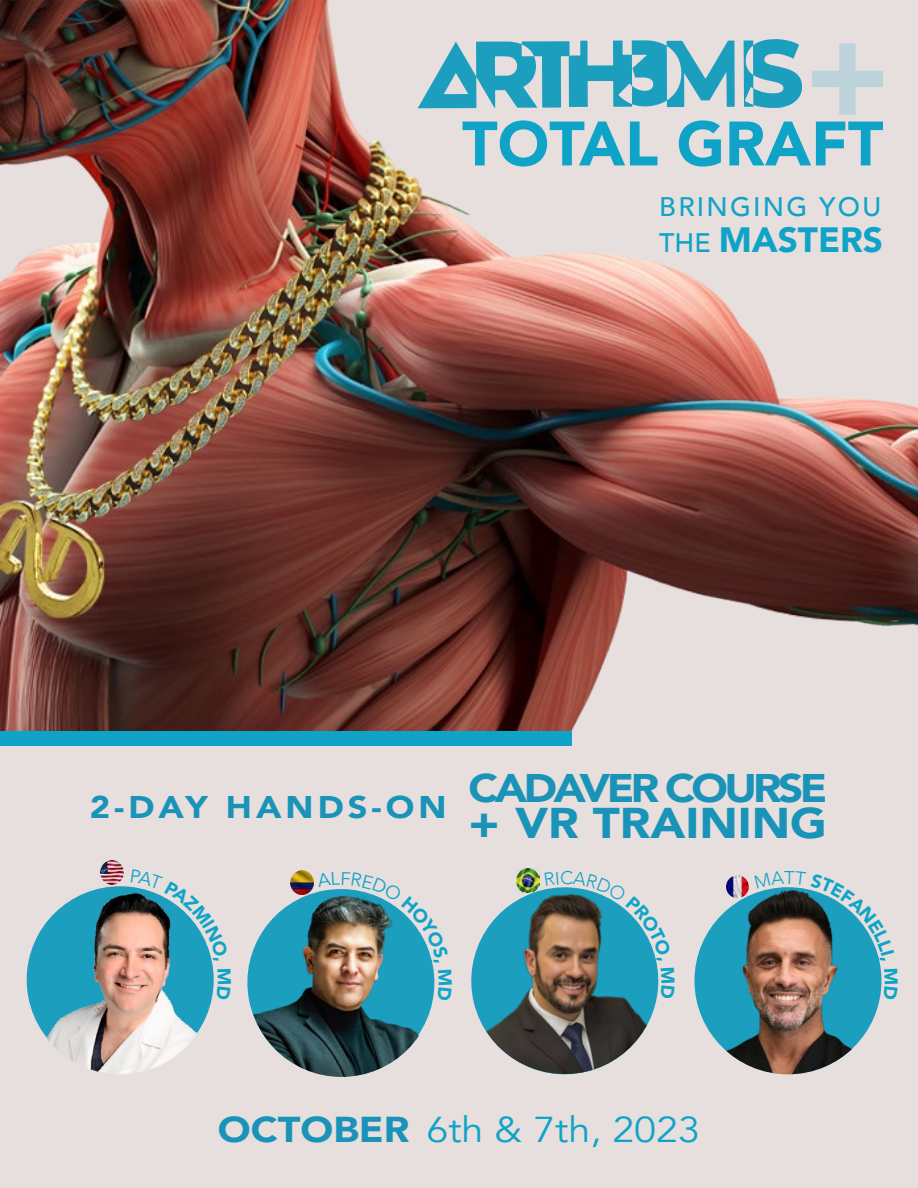
<style>
.page{position:relative;width:918px;height:1188px;background:#e6dfde}
.page>*{position:absolute;margin:0;border:0;box-sizing:border-box;transform-origin:0 0}
.t1{font:900 42.9px "Avenir";color:#1a93b9;scale:1.1 1}
.t2{font:35.85px "Avenir";color:#0fa4c7;scale:1.1 1}
.t3{font:900 35.1px "Avenir";color:#0fa4c7}
.t4{font:900 31.35px "Avenir";letter-spacing:.115em;color:#1a93b9;scale:1.1 1}
.t5{font:500 26.7px "Avenir";letter-spacing:.085em;color:#0fa4c7}
.s1{font-weight:500;font-size:26.7px}
.s2{font-size:42.75px}
.s3{font-weight:900;font-size:36px;color:#1a93b9}
</style>
<div class="page">
<img style="left:0;top:0;width:918px;height:732px">
<div style="left:0;top:731px;width:571px;height:14px;background:#0fa4c7"></div>
<svg style="left:744px;top:38px;width:58px;height:71px"></svg>
<svg style="left:418px;top:40px;width:317px;height:68px"></svg>
<svg style="left:463px;top:120px;width:195px;height:47px"></svg>
<svg style="left:679px;top:120px;width:42px;height:47px"></svg>
<svg style="left:729px;top:122px;width:154px;height:43px"></svg>
<svg style="left:812px;top:43px;width:71px;height:72px"></svg>
<img style="left:695px;top:887px;width:187px;height:187px;border-radius:93px">
<img style="left:100px;top:861px;width:23px;height:9px">
<img style="left:520px;top:869px;width:16px;height:2px">
<img style="left:296px;top:871px;width:13px;height:1px">
<img style="left:726px;top:875px;width:23px;height:23px;border-radius:11px">
<svg style="left:755px;top:887px;width:125px;height:75px"></svg>
<svg style="left:26px;top:870px;width:188px;height:204px"></svg>
<svg style="left:471px;top:871px;width:188px;height:204px"></svg>
<img style="left:247px;top:872px;width:188px;height:205px">
<p class="t5" style="left:659px;top:184px;width:223px">BRINGING YOU</p>
<p class="t3" style="left:659px;top:210px;width:225px"><span class="s1">THE</span> MASTERS</p>
<p class="t4" style="left:90px;top:780px;width:672px">2-DAY HANDS-ON <sup>CADAVERCOURSE</sup></p>
<h1 class="t1" style="left:468px;top:786px;width:328px"><span class="s2">+</span> VR TRAINING</h1>
<p class="t2" style="left:218px;top:1108px;width:440px"><span class="s3">OCTOBER</span> 6th &amp; 7th, 2023</p>
</div>
